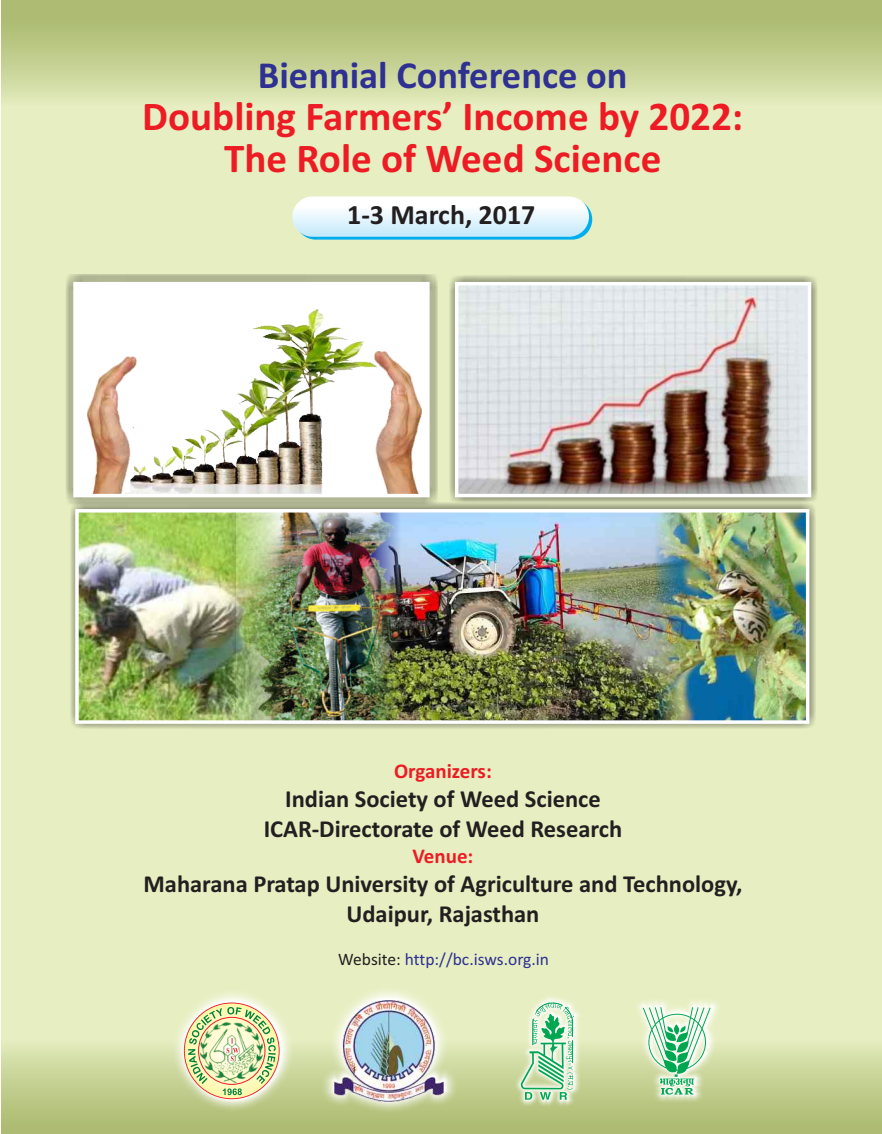
<style>
.page{position:relative;width:882px;height:1134px;background:#fff}
.page>*{position:absolute;margin:0;border:0;box-sizing:border-box;transform-origin:0 0}
.t1{font:700 41.12px/42px "Calibri";color:#ed1c24;text-align:center}
.t2{font:700 38.5px "Calibri";color:#2e3092}
.t3{font:700 28px "Calibri";color:#231f20}
.t4{font:700 24.5px/29.9px "Calibri";color:#231f20;text-align:center}
.t5{font:700 21px "Calibri";color:#ed1c24}
.t6{font:17.5px "Calibri";color:#2e3092}
.s1{color:#231f20}
</style>
<div class="page">
<div style="left:1px;top:0;width:881px;height:1134px;background:#e7efc2"></div>
<div style="left:1px;top:0;width:881px;height:137px;background:linear-gradient(to bottom,#a4b465,#f0f7ce)"></div>
<div style="left:1px;top:1010px;width:881px;height:124px;background:linear-gradient(to bottom,#f1f7cf,#a9b96d)"></div>
<div style="left:633px;top:997px;width:88px;height:108px;background:#fff;opacity:.98"></div>
<svg style="left:643px;top:1007px;width:68px;height:88px;background:#b2deb7"></svg>
<div style="left:170px;top:988px;width:124px;height:126px;background:#fff;opacity:.98"></div>
<svg style="left:185px;top:1003px;width:94px;height:95px"></svg>
<svg style="left:188px;top:1007px;width:88px;height:88px;background:#d2daa8"></svg>
<div style="left:198px;top:1017px;width:67px;height:68px;border:1px solid #ed1c24;border-radius:50%"></div>
<div style="left:513px;top:994px;width:69px;height:114px;background:#fff;opacity:.98"></div>
<svg style="left:520px;top:1001px;width:54px;height:99px"></svg>
<div style="left:319px;top:986px;width:140px;height:130px;background:#fff;opacity:.98"></div>
<img style="left:334px;top:1001px;width:110px;height:100px">
<div style="left:296px;top:199px;width:296px;height:41px;background:#00aeef;border-radius:20px"></div>
<div style="left:292px;top:196px;width:297px;height:41px;background:linear-gradient(to bottom,#fff,#c5e9fb);border-radius:20px"></div>
<div style="left:447px;top:274px;width:372px;height:231px;background:#231f20;opacity:.74"></div>
<img style="left:459px;top:286px;width:348px;height:207px">
<div style="left:455px;top:282px;width:356px;height:215px;border:3px solid #fff"></div>
<div style="left:65px;top:274px;width:373px;height:231px;background:#231f20;opacity:.74"></div>
<div style="left:75px;top:284px;width:353px;height:212px;background:#fff"></div>
<img style="left:143px;top:310px;width:224px;height:183px">
<img style="left:88px;top:356px;width:55px;height:137px">
<img style="left:367px;top:351px;width:54px;height:142px">
<div style="left:73px;top:282px;width:357px;height:215px;border:3px solid #fff"></div>
<div style="left:68px;top:502px;width:748px;height:229px;background:#231f20;opacity:.74"></div>
<img style="left:291px;top:514px;width:36px;height:205px">
<img style="left:80px;top:514px;width:211px;height:205px">
<img style="left:327px;top:514px;width:269px;height:205px">
<img style="left:596px;top:514px;width:208px;height:205px">
<div style="left:75px;top:509px;width:734px;height:215px;border:4px solid #fff"></div>
<h2 class="t2" style="left:258px;top:59px;width:371px">Biennial Conference on</h2>
<h1 class="t1" style="left:142px;top:98px;width:603px">Doubling Farmers’ Income by 2022:<br>The Role of Weed Science</h1>
<p class="t3" style="left:347px;top:203px;width:190px">1‐3 March, 2017</p>
<p class="t5" style="left:394px;top:762px;width:99px">Organizers:</p>
<p class="t4" style="left:264px;top:786px;width:360px">Indian Society of Weed Science<br>ICAR‐Directorate of Weed Research</p>
<p class="t5" style="left:413px;top:847px;width:62px">Venue:</p>
<p class="t4" style="left:144px;top:871px;width:600px">Maharana Pratap University of Agriculture and Technology,<br>Udaipur, Rajasthan</p>
<p class="t6" style="left:338px;top:952px;width:212px"><span class="s1">Website:</span> http://bc.isws.org.in</p>
</div>
